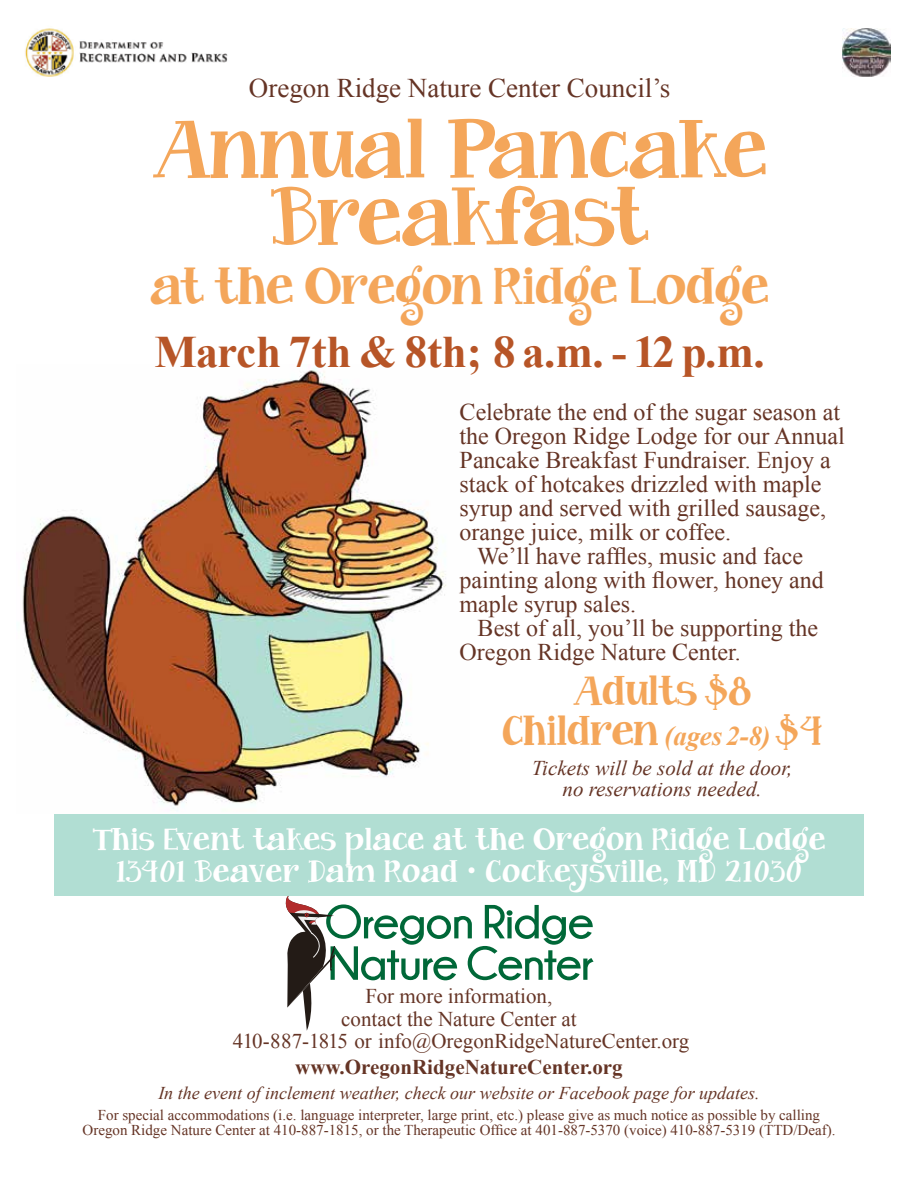
<style>
.page{position:relative;width:918px;height:1188px;background:#fff}
.page>*{position:absolute;margin:0;border:0;box-sizing:border-box;transform-origin:0 0}
.t1{font:72px/67.5px "Janda Curlygirl Chunky";letter-spacing:-.01em;color:#f4a65a;text-align:center}
.t2{font:700 45px "Times New Roman";letter-spacing:-.01em;color:#b75527}
.t3{font:45px "Janda Curlygirl Chunky";letter-spacing:-.005em;color:#f4a65a}
.t4{font:36px/40.5px "Janda Curlygirl Chunky";color:#f4a65a;text-align:center}
.t5{font:27px/31.5px "Janda Curlygirl Chunky";letter-spacing:.02em;color:#fff;text-align:center}
.t6{font:27px "Times New Roman";color:#653425}
.t7{font:24px "Times New Roman";color:#653425}
.t8{font:21px/22.5px "Times New Roman";color:#653425;text-align:center}
.t9{font:italic 21px/21px "Times New Roman";color:#653425;text-align:center}
.t10{font:700 21px "Times New Roman";color:#653425}
.t11{font:italic 18px "Times New Roman";color:#653425}
.t12{font:15px/15px "Times New Roman";color:#653425;text-align:center}
.s1{font-family:"Times New Roman";font-weight:700;font-style:italic;font-size:27px}
.s2{font-family:"Helvetica"}
</style>
<div class="page">
<div style="left:54px;top:814px;width:810px;height:82px;background:#b1ded3"></div>
<img style="left:22px;top:367px;width:424px;height:442px">
<img style="left:25px;top:28px;width:203px;height:49px">
<img style="left:843px;top:29px;width:47px;height:47px">
<svg style="left:285px;top:896px;width:309px;height:135px"></svg>
<p class="t6" style="left:249px;top:70px;width:423px">Oregon Ridge Nature Center Council’s</p>
<h1 class="t1" style="left:152px;top:119px;width:617px">Annual Pancake<br>Breakfast</h1>
<h2 class="t3" style="left:150px;top:262px;width:620px">at the Oregon Ridge Lodge</h2>
<h2 class="t2" style="left:155px;top:321px;width:612px">March 7th &amp; 8th; 8 a.m. - 12 p.m.</h2>
<p class="t7" style="left:460px;top:396px;width:382px">Celebrate the end of the sugar season at</p>
<p class="t7" style="left:460px;top:420px;width:387px">the Oregon Ridge Lodge for our Annual</p>
<p class="t7" style="left:460px;top:444px;width:373px">Pancake Breakfast Fundraiser. Enjoy a</p>
<p class="t7" style="left:460px;top:468px;width:363px">stack of hotcakes drizzled with maple</p>
<p class="t7" style="left:460px;top:492px;width:368px">syrup and served with grilled sausage,</p>
<p class="t7" style="left:460px;top:516px;width:273px">orange juice, milk or coffee.</p>
<p class="t7" style="left:477px;top:540px;width:327px">We’ll have raffles, music and face</p>
<p class="t7" style="left:460px;top:564px;width:366px">painting along with flower, honey and</p>
<p class="t7" style="left:460px;top:588px;width:178px">maple syrup sales.</p>
<p class="t7" style="left:478px;top:612px;width:342px">Best of all, you’ll be supporting the</p>
<p class="t7" style="left:460px;top:636px;width:283px">Oregon Ridge Nature Center.</p>
<h3 class="t4" style="left:502px;top:672px;width:322px">Adults $8<br>Children <span class="s1">(ages 2-8)</span> $4</h3>
<p class="t9" style="left:532px;top:757px;width:262px">Tickets will be sold at the door, no reservations needed.</p>
<p class="t5" style="left:93px;top:825px;width:734px">This Event takes place at the Oregon Ridge Lodge<br>13401 Beaver Dam Road <span class="s2">•</span> Cockeysville, MD 21030</p>
<p class="t8" style="left:233px;top:985px;width:458px">For more information,<br>contact the Nature Center at<br>410-887-1815 or info@OregonRidgeNatureCenter.org</p>
<p class="t10" style="left:295px;top:1052px;width:329px">www.OregonRidgeNatureCenter.org</p>
<p class="t11" style="left:158px;top:1080px;width:603px">In the event of inclement weather, check our website or Facebook page for updates.</p>
<p class="t12" style="left:83px;top:1108px;width:754px">For special accommodations (i.e. language interpreter, large print, etc.) please give as much notice as possible by calling<br>Oregon Ridge Nature Center at 410-887-1815, or the Therapeutic Office at 401-887-5370 (voice) 410-887-5319 (TTD/Deaf).</p>
</div>
